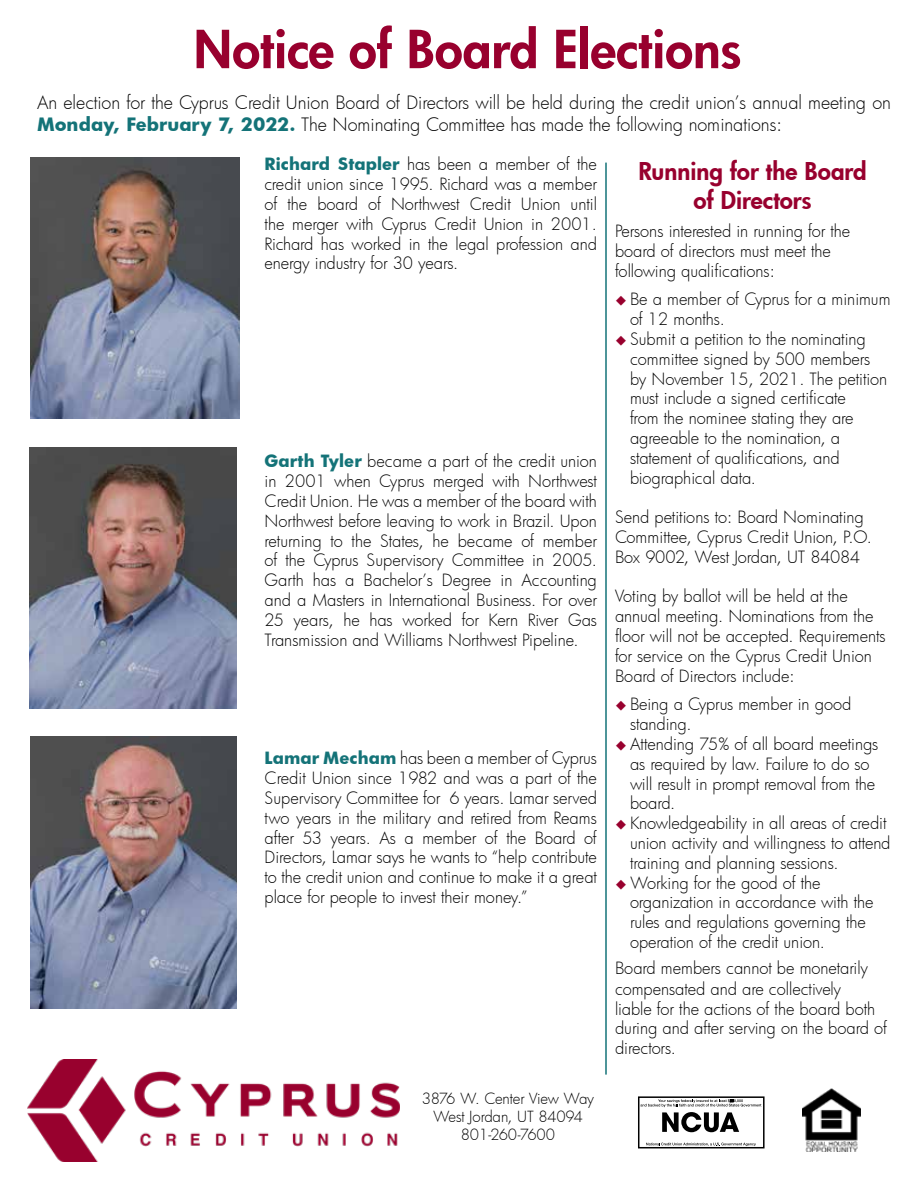
<style>
.page{position:relative;width:918px;height:1188px;background:#fff}
.page>*{position:absolute;margin:0;border:0;box-sizing:border-box;transform-origin:0 0}
.t1{font:800 51px "Futura";color:#98002e}
.t2{font:800 24px/28.8px "Futura";color:#98002e;text-align:center}
.t3{font:300 18px/21.6px "Futura";color:#000}
.t4{font:300 16.5px/19.8px "Futura";letter-spacing:-.005em;color:#000}
.t5{font:300 15px/18px "Futura";letter-spacing:-.015em;color:#000;text-align:center}
.s1{font-weight:700;color:#147378}
</style>
<div class="page">
<img style="left:802px;top:1089px;width:59px;height:62px">
<div style="left:638px;top:1096px;width:127px;height:52px;border:2px solid #000"></div>
<svg style="left:646px;top:1143px;width:110px;height:3px"></svg>
<svg style="left:640px;top:1099px;width:121px;height:33px"></svg>
<img style="left:27px;top:1060px;width:372px;height:101px">
<img style="left:31px;top:158px;width:209px;height:261px">
<img style="left:30px;top:447px;width:207px;height:261px">
<img style="left:30px;top:737px;width:207px;height:271px">
<hr style="left:605px;top:163px;width:2px;height:912px;background:#147378">
<h1 class="t1" style="left:194px;top:15px;width:550px">Notice of Board Elections</h1>
<p class="t3" style="left:37px;top:91px;width:855px">An election for the Cyprus Credit Union Board of Directors will be held during the credit union’s annual meeting on<br><span class="s1">Monday, February 7, 2022.</span> The Nominating Committee has made the following nominations:</p>
<p class="t4" style="left:265px;top:154px;width:334px;text-align:justify"><span class="s1">Richard Stapler</span> has been a member of the credit union since 1995. Richard was a member of the board of Northwest Credit Union until the merger with Cyprus Credit Union in 2001.<br>Richard has worked in the legal profession and energy industry for 30 years.</p>
<h2 class="t2" style="left:639px;top:156px;width:230px">Running for the Board of Directors</h2>
<p class="t4" style="left:615px;top:221px;width:237px">Persons interested in running for the board of directors must meet the following qualifications:</p>
<p class="t4" style="left:630px;top:289px;width:262px">Be a member of Cyprus for a minimum of 12 months.<br>Submit a petition to the nominating committee signed by 500 members by November 15, 2021. The petition must include a signed certificate<br>from the nominee stating they are agreeable to the nomination, a statement of qualifications, and biographical data.</p>
<p class="t4" style="left:615px;top:507px;width:259px">Send petitions to: Board Nominating<br>Committee, Cyprus Credit Union, P.O.<br>Box 9002, West Jordan, UT 84084</p>
<p class="t4" style="left:615px;top:586px;width:272px">Voting by ballot will be held at the annual meeting. Nominations from the floor will not be accepted. Requirements for service on the Cyprus Credit Union Board of Directors include:</p>
<p class="t4" style="left:630px;top:694px;width:262px">Being a Cyprus member in good standing.<br>Attending 75% of all board meetings as required by law. Failure to do so will result in prompt removal from the board.<br>Knowledgeability in all areas of credit union activity and willingness to attend training and planning sessions.<br>Working for the good of the organization in accordance with the rules and regulations governing the operation of the credit union.</p>
<p class="t4" style="left:615px;top:957px;width:274px">Board members cannot be monetarily compensated and are collectively<br>liable for the actions of the board both during and after serving on the board of directors.</p>
<p class="t4" style="left:265px;top:451px;width:334px;text-align:justify"><span class="s1">Garth Tyler</span> became a part of the credit union in 2001 when Cyprus merged with Northwest Credit Union. He was a member of the board with Northwest before leaving to work in Brazil. Upon returning to the States, he became of member of the Cyprus Supervisory Committee in 2005.<br>Garth has a Bachelor’s Degree in Accounting and a Masters in International Business. For over 25 years, he has worked for Kern River Gas Transmission and Williams Northwest Pipeline.</p>
<p class="t4" style="left:265px;top:748px;width:334px;text-align:justify"><span class="s1">Lamar Mecham</span> has been a member of Cyprus Credit Union since 1982 and was a part of the Supervisory Committee for 6 years. Lamar served two years in the military and retired from Reams after 53 years. As a member of the Board of Directors, Lamar says he wants to “help contribute to the credit union and continue to make it a great place for people to invest their money.”</p>
<p class="t5" style="left:422px;top:1090px;width:174px">3876 W. Center View Way<br>West Jordan, UT 84094<br>801-260-7600</p>
</div>
